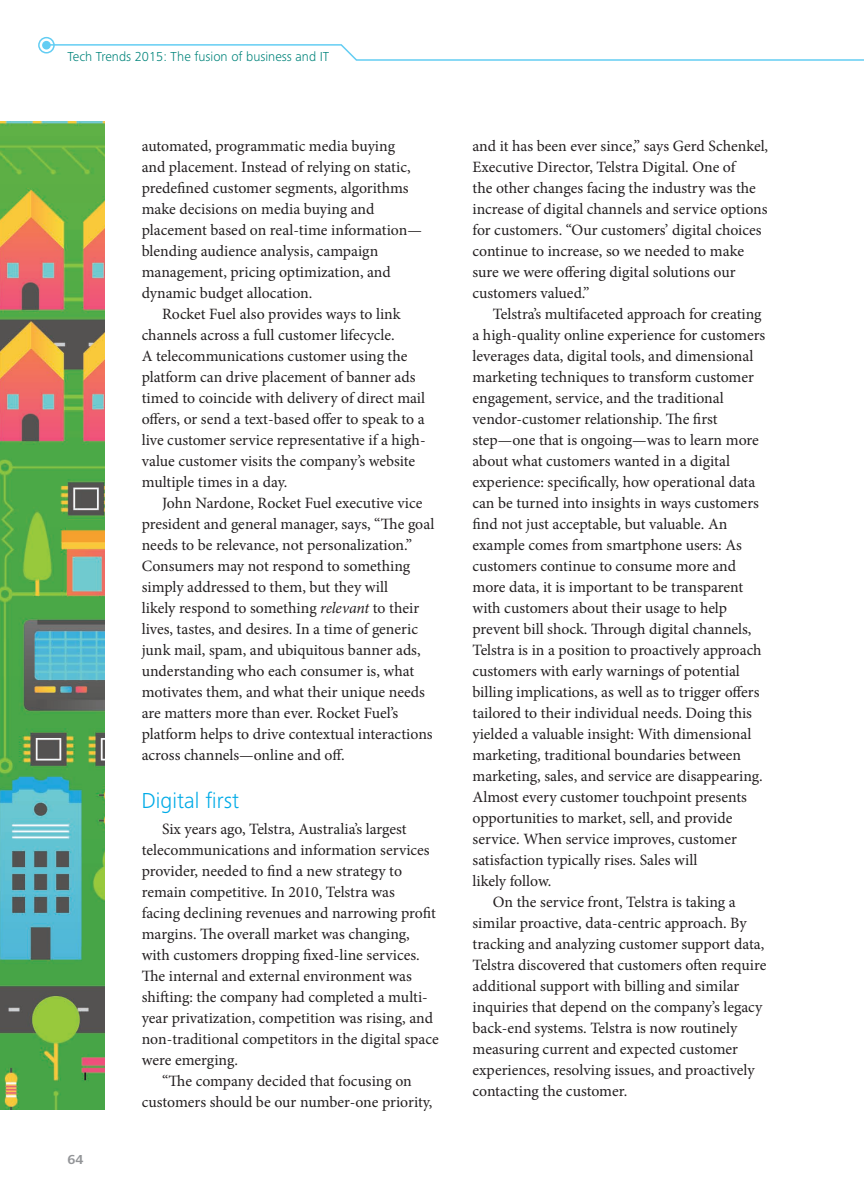
<style>
.page{position:relative;width:864px;height:1188px;background:#fff}
.page>*{position:absolute;margin:0;border:0;box-sizing:border-box;transform-origin:0 0}
.heading2{font:300 22.5px "Frutiger Next Pro";color:#00abe7}
.body-indent{font:15.75px/21px "Minion Pro";color:#231f20}
.t1{font:300 13.5px "Frutiger Next Pro";color:#00847b}
.t2{font:700 13.5px "Frutiger Next Pro";color:#939598}
.s1{font-style:italic}
</style>
<div class="page">
<svg style="left:50px;top:44px;width:814px;height:17px"></svg>
<div style="left:42px;top:41px;width:9px;height:9px;background:#63cdf3;border-radius:50%"></div>
<div style="left:38px;top:37px;width:17px;height:17px;border:2px solid #63cdf3;border-radius:50%"></div>
<img style="left:0;top:122px;width:105px;height:988px">
<p class="t1" style="left:68px;top:49px;width:263px">Tech Trends 2015: The fusion of business and IT</p>
<p class="t2" style="left:68px;top:1152px;width:17px">64</p>
<p class="body-indent" style="left:142px;top:136px;width:282px">automated, programmatic media buying and placement. Instead of relying on static, predefined customer segments, algorithms make decisions on media buying and placement based on real-time information— blending audience analysis, campaign management, pricing optimization, and dynamic budget allocation.</p>
<p class="body-indent" style="left:142px;top:304px;width:285px;text-indent:20px">Rocket Fuel also provides ways to link channels across a full customer lifecycle.<br>A telecommunications customer using the platform can drive placement of banner ads timed to coincide with delivery of direct mail offers, or send a text-based offer to speak to a live customer service representative if a high&shy;value customer visits the company’s website multiple times in a day.</p>
<p class="body-indent" style="left:142px;top:493px;width:294px;text-indent:20px">John Nardone, Rocket Fuel executive vice president and general manager, says, “The goal needs to be relevance, not personalization.” Consumers may not respond to something simply addressed to them, but they will<br>likely respond to something <span class="s1">relevant</span> to their lives, tastes, and desires. In a time of generic junk mail, spam, and ubiquitous banner ads, understanding who each consumer is, what motivates them, and what their unique needs are matters more than ever. Rocket Fuel’s platform helps to drive contextual interactions across channels—online and off.</p>
<p class="heading2" style="left:142px;top:788px;width:99px">Digital first</p>
<p class="body-indent" style="left:142px;top:818px;width:298px;text-indent:20px">Six years ago, Telstra, Australia’s largest telecommunications and information services provider, needed to find a new strategy to remain competitive. In 2010, Telstra was<br>facing declining revenues and narrowing profit margins. The overall market was changing, with customers dropping fixed-line services.<br>The internal and external environment was shifting: the company had completed a multi&shy;year privatization, competition was rising, and non-traditional competitors in the digital space were emerging.</p>
<p class="body-indent" style="left:142px;top:1070px;width:292px;text-align:center">“The company decided that focusing on customers should be our number-one priority,</p>
<p class="body-indent" style="left:472px;top:136px;width:297px">and it has been ever since,” says Gerd Schenkel, Executive Director, Telstra Digital. One of<br>the other changes facing the industry was the increase of digital channels and service options for customers. “Our customers’ digital choices continue to increase, so we needed to make sure we were offering digital solutions our customers valued.”</p>
<p class="body-indent" style="left:472px;top:304px;width:294px;text-indent:20px">Telstra’s multifaceted approach for creating a high-quality online experience for customers leverages data, digital tools, and dimensional marketing techniques to transform customer engagement, service, and the traditional vendor-customer relationship. The first step—one that is ongoing—was to learn more about what customers wanted in a digital experience: specifically, how operational data can be turned into insights in ways customers find not just acceptable, but valuable. An example comes from smartphone users: As customers continue to consume more and more data, it is important to be transparent with customers about their usage to help prevent bill shock. Through digital channels, Telstra is in a position to proactively approach customers with early warnings of potential billing implications, as well as to trigger offers tailored to their individual needs. Doing this yielded a valuable insight: With dimensional marketing, traditional boundaries between marketing, sales, and service are disappearing.<br>Almost every customer touchpoint presents opportunities to market, sell, and provide service. When service improves, customer satisfaction typically rises. Sales will<br>likely follow.</p>
<p class="body-indent" style="left:472px;top:892px;width:295px;text-indent:20px">On the service front, Telstra is taking a similar proactive, data-centric approach. By tracking and analyzing customer support data, Telstra discovered that customers often require additional support with billing and similar inquiries that depend on the company’s legacy back-end systems. Telstra is now routinely measuring current and expected customer experiences, resolving issues, and proactively contacting the customer.</p>
</div>
